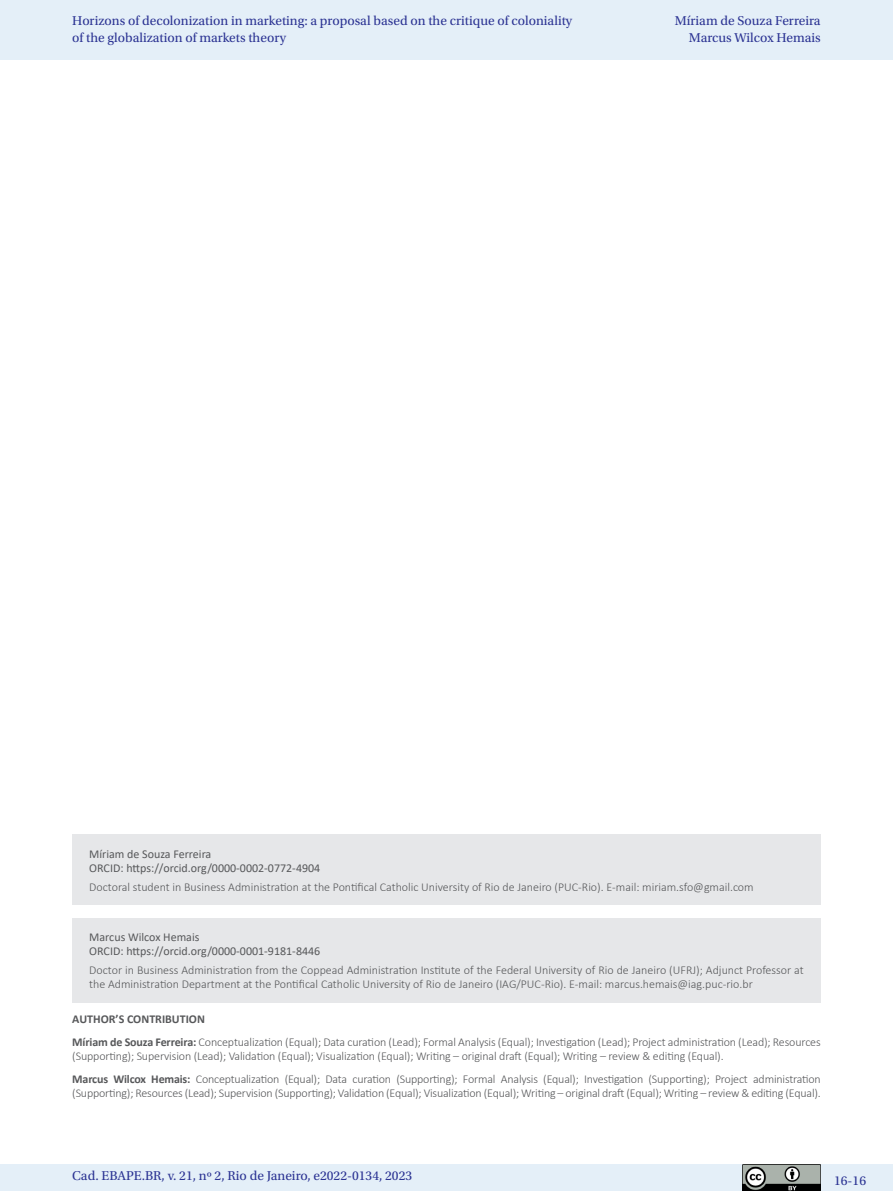
<style>
.page{position:relative;width:893px;height:1191px;background:#fff}
.page>*{position:absolute;margin:0;border:0;box-sizing:border-box;transform-origin:0 0}
.t1{font:13.5px/16.5px "Utopia Std";color:#2b3393}
._06_3_nota_de_fim_au{font:300 12px/14.4px "Calibri";letter-spacing:-.01em;color:#57585a}
._06_3_nota_de_fim_au-2{font:12px "Calibri";color:#57585a}
._06_3_nota_de_fim_au-3{font:700 12px "Calibri";color:#57585a}
.s1{font-weight:700}
</style>
<div class="page">
<div style="left:0;top:0;width:893px;height:60px;background:#e4eff8"></div>
<div style="left:0;top:1164px;width:893px;height:27px;background:#e4eff8"></div>
<img style="left:743px;top:1164px;width:78px;height:27px">
<div style="left:72px;top:834px;width:749px;height:168px;background:#e6e7e9"></div>
<div style="left:72px;top:905px;width:751px;height:13px;background:#fff"></div>
<p class="t1" style="left:72px;top:13px;width:501px">Horizons of decolonization in marketing: a proposal based on the critique of coloniality of the globalization of markets theory</p>
<p class="t1" style="left:675px;top:13px;width:147px;text-align:right">Míriam de Souza Ferreira<br>Marcus Wilcox Hemais</p>
<p class="_06_3_nota_de_fim_au-2" style="left:89px;top:845px;width:124px">Míriam de Souza Ferreira</p>
<p class="_06_3_nota_de_fim_au-2" style="left:89px;top:860px;width:233px">ORCID: https://orcid.org/0000-0002-0772-4904</p>
<p class="_06_3_nota_de_fim_au" style="left:89px;top:879px;width:666px">Doctoral student in Business Administration at the Pontifical Catholic University of Rio de Janeiro (PUC-Rio). E-mail: miriam.sfo@gmail.com</p>
<p class="_06_3_nota_de_fim_au-2" style="left:89px;top:928px;width:112px">Marcus Wilcox Hemais</p>
<p class="_06_3_nota_de_fim_au-2" style="left:89px;top:942px;width:233px">ORCID: https://orcid.org/0000-0001-9181-8446</p>
<p class="_06_3_nota_de_fim_au" style="left:89px;top:962px;width:716px">Doctor in Business Administration from the Coppead Administration Institute of the Federal University of Rio de Janeiro (UFRJ); Adjunct Professor at the Administration Department at the Pontifical Catholic University of Rio de Janeiro (IAG/PUC-Rio). E-mail: marcus.hemais@iag.puc-rio.br</p>
<p class="_06_3_nota_de_fim_au-3" style="left:72px;top:1010px;width:134px">AUTHOR’S CONTRIBUTION</p>
<p class="_06_3_nota_de_fim_au" style="left:72px;top:1034px;width:750px"><span class="s1">Míriam de Souza Ferreira:</span> Conceptualization (Equal); Data curation (Lead); Formal Analysis (Equal); Investigation (Lead); Project administration (Lead); Resources (Supporting); Supervision (Lead); Validation (Equal); Visualization (Equal); Writing – original draft (Equal); Writing – review &amp; editing (Equal).</p>
<p class="_06_3_nota_de_fim_au" style="left:72px;top:1071px;width:750px"><span class="s1">Marcus Wilcox Hemais:</span> Conceptualization (Equal); Data curation (Supporting); Formal Analysis (Equal); Investigation (Supporting); Project administration (Supporting); Resources (Lead); Supervision (Supporting); Validation (Equal); Visualization (Equal); Writing – original draft (Equal); Writing – review &amp; editing (Equal).</p>
<p class="t1" style="left:72px;top:1167px;width:341px">Cad. EBAPE.BR, v. 21, nº 2, Rio de Janeiro, e2022-0134, 2023</p>
<p class="t1" style="left:834px;top:1172px;width:33px">16-16</p>
</div>
